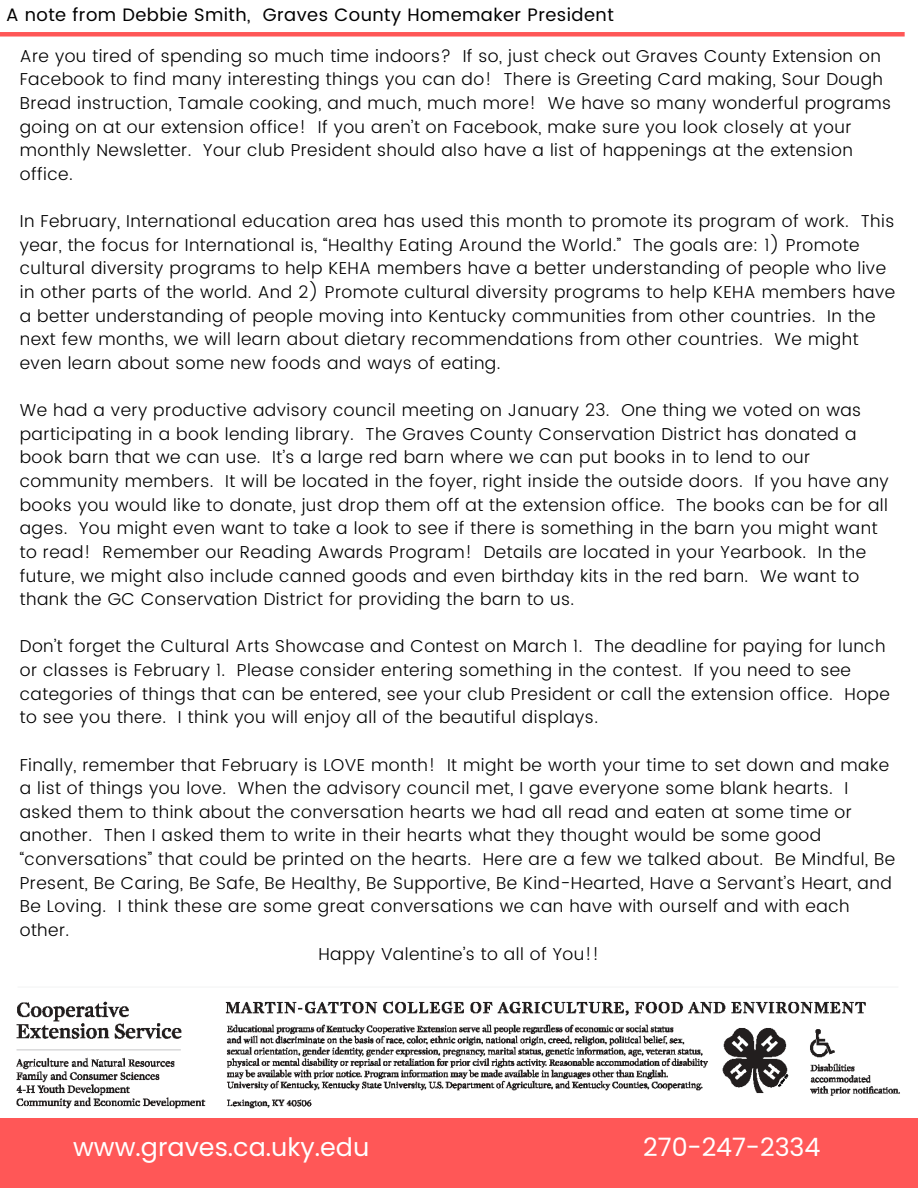
<style>
.page{position:relative;width:918px;height:1188px;background:#fff}
.page>*{position:absolute;margin:0;border:0;box-sizing:border-box;transform-origin:0 0}
.t1{font:25.35px "Poppins";color:#fff}
.t2{font:18px "Poppins";letter-spacing:.025em;color:#000}
.t3{font:300 17.25px/23.7px "Poppins";letter-spacing:.025em;color:#000}
</style>
<div class="page">
<div style="left:0;top:1118px;width:918px;height:70px;background:#ff5757"></div>
<div style="left:0;top:32px;width:905px;height:5px;background:#ff5757"></div>
<img style="left:16px;top:1001px;width:884px;height:108px">
<h3 class="t2" style="left:6px;top:5px;width:609px">A note from Debbie Smith, Graves County Homemaker President</h3>
<p class="t3" style="left:20px;top:44px;width:873px">Are you tired of spending so much time indoors? If so, just check out Graves County Extension on Facebook to find many interesting things you can do! There is Greeting Card making, Sour Dough Bread instruction, Tamale cooking, and much, much more! We have so many wonderful programs going on at our extension office! If you aren’t on Facebook, make sure you look closely at your monthly Newsletter. Your club President should also have a list of happenings at the extension office.</p>
<p class="t3" style="left:20px;top:209px;width:877px">In February, International education area has used this month to promote its program of work. This year, the focus for International is, “Healthy Eating Around the World.” The goals are: 1) Promote cultural diversity programs to help KEHA members have a better understanding of people who live in other parts of the world. And 2) Promote cultural diversity programs to help KEHA members have a better understanding of people moving into Kentucky communities from other countries. In the next few months, we will learn about dietary recommendations from other countries. We might even learn about some new foods and ways of eating.</p>
<p class="t3" style="left:20px;top:398px;width:871px">We had a very productive advisory council meeting on January 23. One thing we voted on was participating in a book lending library. The Graves County Conservation District has donated a book barn that we can use. It’s a large red barn where we can put books in to lend to our community members. It will be located in the foyer, right inside the outside doors. If you have any books you would like to donate, just drop them off at the extension office. The books can be for all ages. You might even want to take a look to see if there is something in the barn you might want to read! Remember our Reading Awards Program! Details are located in your Yearbook. In the future, we might also include canned goods and even birthday kits in the red barn. We want to thank the GC Conservation District for providing the barn to us.</p>
<p class="t3" style="left:20px;top:635px;width:872px">Don’t forget the Cultural Arts Showcase and Contest on March 1. The deadline for paying for lunch or classes is February 1. Please consider entering something in the contest. If you need to see categories of things that can be entered, see your club President or call the extension office. Hope to see you there. I think you will enjoy all of the beautiful displays.</p>
<h1 class="t3" style="left:20px;top:753px;width:877px">Finally, remember that February is LOVE month! It might be worth your time to set down and make a list of things you love. When the advisory council met, I gave everyone some blank hearts. I asked them to think about the conversation hearts we had all read and eaten at some time or another. Then I asked them to write in their hearts what they thought would be some good “conversations” that could be printed on the hearts. Here are a few we talked about. Be Mindful, Be Present, Be Caring, Be Safe, Be Healthy, Be Supportive, Be Kind-Hearted, Have a Servant’s Heart, and Be Loving. I think these are some great conversations we can have with ourself and with each other.</h1>
<h1 class="t3" style="left:318px;top:942px;width:282px">Happy Valentine’s to all of You!!</h1>
<p class="t1" style="left:73px;top:1129px;width:298px">www.graves.ca.uky.edu</p>
<p class="t1" style="left:643px;top:1129px;width:179px">270-247-2334</p>
</div>
